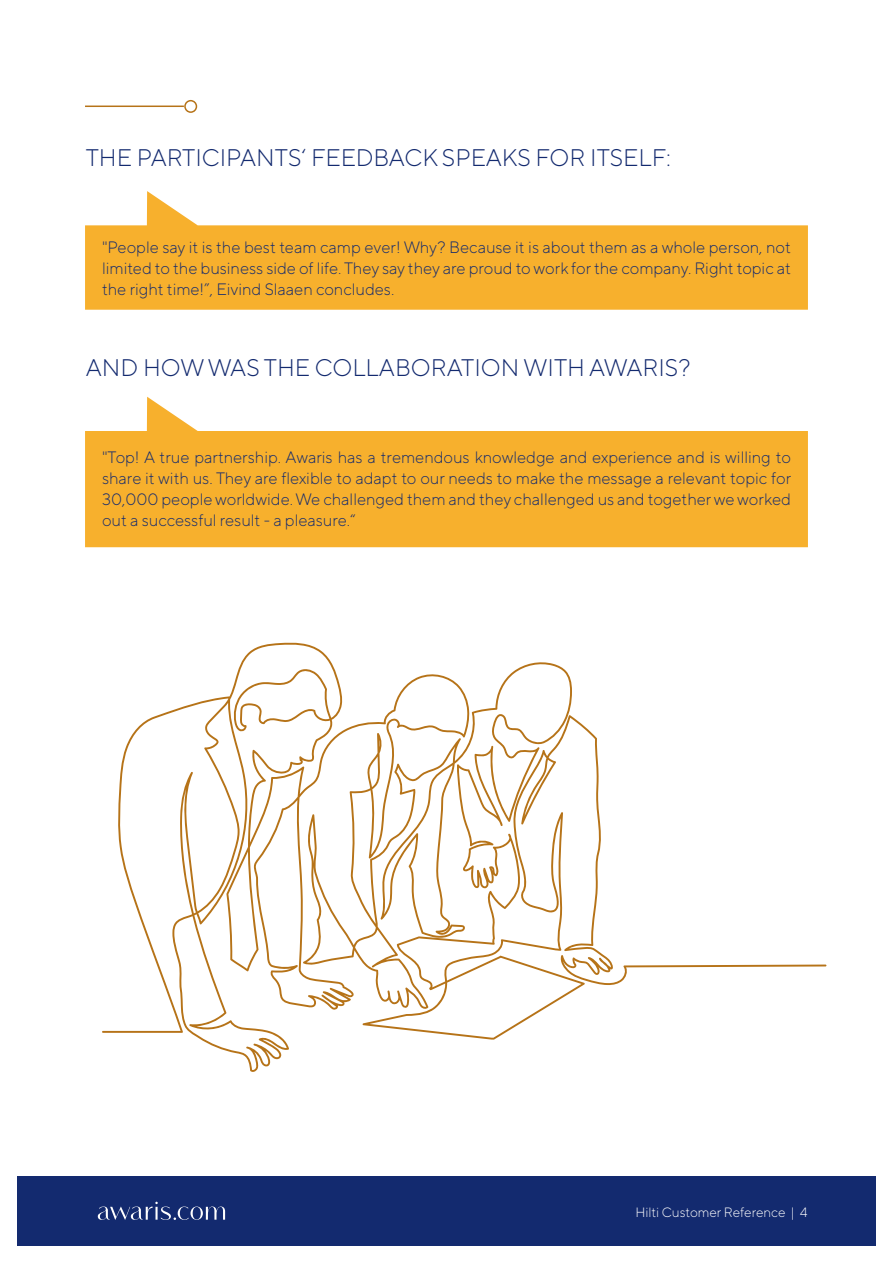
<style>
.page{position:relative;width:893px;height:1263px;background:#fff}
.page>*{position:absolute;margin:0;border:0;box-sizing:border-box;transform-origin:0 0}
.t1{font:300 24px "TT Norms Pro";color:#132a6f}
.t2{font:300 16.5px/21px "TT Norms Pro";color:#132a6f;text-align:justify}
.t3{font:300 13.5px "TT Norms Pro";color:#fff}
</style>
<div class="page">
<div style="left:17px;top:1177px;width:859px;height:69px;background:#132a6f"></div>
<svg style="left:98px;top:1202px;width:127px;height:18px"></svg>
<svg style="left:85px;top:191px;width:723px;height:119px;fill:#f7b02d"></svg>
<svg style="left:85px;top:397px;width:723px;height:150px;fill:#f7b02d"></svg>
<hr style="left:85px;top:106px;width:99px;height:1px;background:#b67318">
<div style="left:184px;top:100px;width:13px;height:13px;border:2px solid #b67318;border-radius:50%"></div>
<svg style="left:102px;top:642px;width:724px;height:430px"></svg>
<h1 class="t1" style="left:86px;top:140px;width:587px">THE PARTICIPANTS‘ FEEDBACK SPEAKS FOR ITSELF:</h1>
<p class="t2" style="left:102px;top:235px;width:690px">"People say it is the best team camp ever! Why? Because it is about them as a whole person, not limited to the business side of life. They say they are proud to work for the company. Right topic at the right time!”, Eivind Slaaen concludes.</p>
<h1 class="t1" style="left:86px;top:350px;width:606px">AND HOW WAS THE COLLABORATION WITH AWARIS?</h1>
<p class="t2" style="left:102px;top:445px;width:691px">"Top! A true partnership. Awaris has a tremendous knowledge and experience and is willing to share it with us. They are flexible to adapt to our needs to make the message a relevant topic for 30,000 people worldwide. We challenged them and they challenged us and together we worked out a successful result - a pleasure.“</p>
<p class="t3" style="left:635px;top:1203px;width:174px">Hilti Customer Reference | 4</p>
</div>
